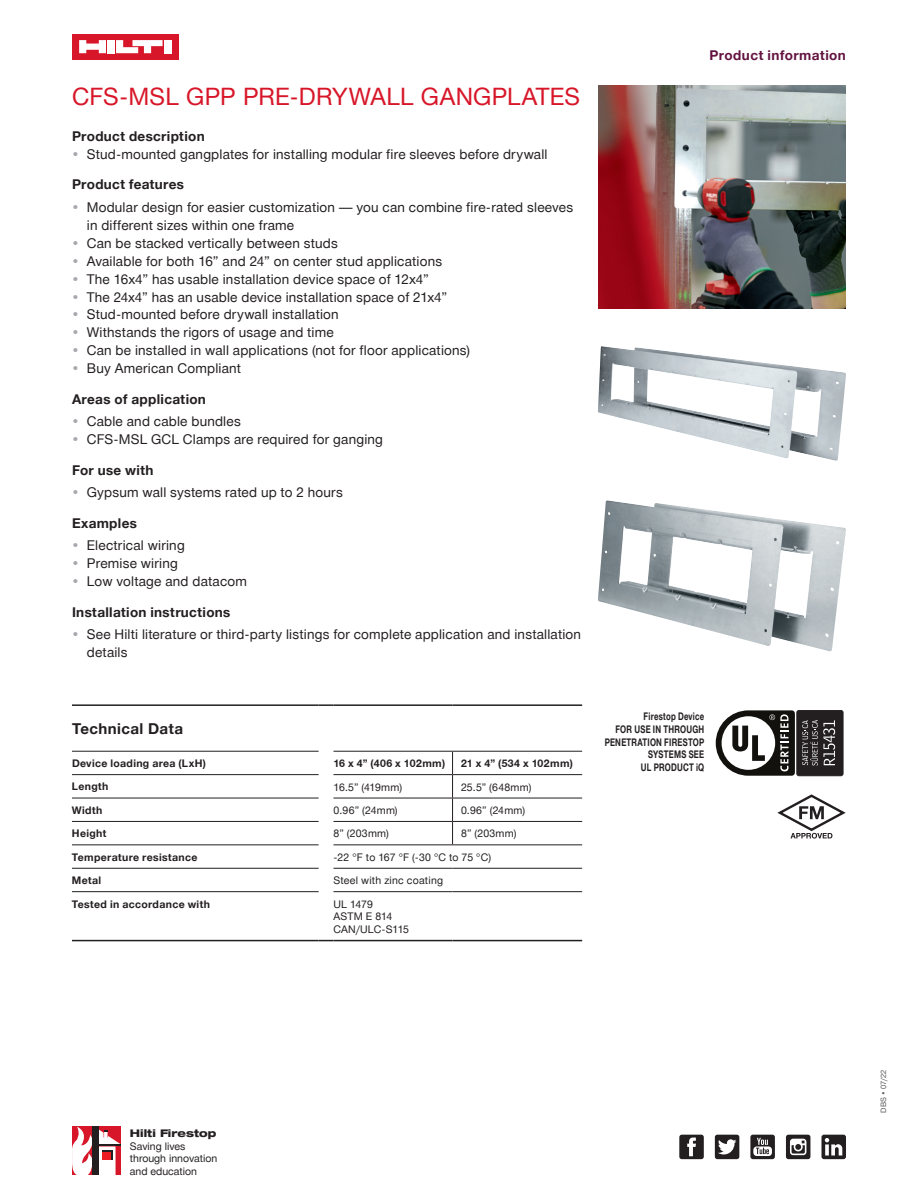
<style>
.page{position:relative;width:918px;height:1188px;background:#fff}
.page>*{position:absolute;margin:0;border:0;box-sizing:border-box;transform-origin:0 0}
.t1{font:24px "Hilti";letter-spacing:.01em;color:#d71729}
.t2{font:700 15px "Hilti";letter-spacing:.03em;color:#231f20}
.t3{font:13.5px/18px "Hilti";letter-spacing:.015em;color:#231f20}
.t4{font:700 13.5px "Hilti";letter-spacing:.025em;color:#231f20}
.t5{font:700 13.5px "Hilti";letter-spacing:.035em;color:#621340}
.t6{font:10.5px/12.6px "Hilti";letter-spacing:.005em;color:#231f20}
.t7{font:700 10.5px "Hilti";letter-spacing:.03em;color:#231f20}
.t8{font:700 10.5px/12.8px "Hilti";letter-spacing:.03em;color:#231f20;text-align:right;scale:.74 1}
.t9{font:800 expanded 10.5px "Hilti";color:#231f20}
.t10{font:7.5px "Hilti";letter-spacing:.025em;color:#57585a}
.s1{color:#a8a9ad}
</style>
<div class="page">
<hr style="left:99px;top:1144px;width:22px;height:2px;background:#231f20">
<svg style="left:72px;top:1127px;width:48px;height:48px"></svg>
<div style="left:72px;top:34px;width:106px;height:25px;background:#d71729"></div>
<div style="left:107px;top:40px;width:8px;height:13px;background:#fff"></div>
<div style="left:164px;top:40px;width:7px;height:13px;background:#fff"></div>
<svg style="left:79px;top:40px;width:27px;height:13px"></svg>
<svg style="left:116px;top:40px;width:47px;height:13px"></svg>
<svg style="left:750px;top:1135px;width:25px;height:24px"></svg>
<svg style="left:786px;top:1135px;width:24px;height:24px"></svg>
<svg style="left:715px;top:1135px;width:24px;height:24px"></svg>
<svg style="left:679px;top:1135px;width:25px;height:24px"></svg>
<svg style="left:822px;top:1135px;width:24px;height:24px"></svg>
<hr style="left:72px;top:751px;width:247px;height:1px;background:#231f20">
<hr style="left:333px;top:751px;width:120px;height:1px;background:#231f20">
<hr style="left:453px;top:751px;width:129px;height:1px;background:#231f20">
<hr style="left:72px;top:774px;width:247px;height:1px;background:#231f20">
<hr style="left:333px;top:774px;width:120px;height:1px;background:#231f20">
<hr style="left:453px;top:774px;width:129px;height:1px;background:#231f20">
<hr style="left:72px;top:798px;width:247px;height:1px;background:#231f20">
<hr style="left:333px;top:798px;width:120px;height:1px;background:#231f20">
<hr style="left:453px;top:798px;width:129px;height:1px;background:#231f20">
<hr style="left:72px;top:821px;width:247px;height:1px;background:#231f20">
<hr style="left:333px;top:821px;width:120px;height:1px;background:#231f20">
<hr style="left:453px;top:821px;width:129px;height:1px;background:#231f20">
<hr style="left:72px;top:844px;width:247px;height:1px;background:#231f20">
<hr style="left:333px;top:844px;width:120px;height:1px;background:#231f20">
<hr style="left:453px;top:844px;width:129px;height:1px;background:#231f20">
<hr style="left:72px;top:868px;width:247px;height:1px;background:#231f20">
<hr style="left:333px;top:868px;width:120px;height:1px;background:#231f20">
<hr style="left:453px;top:868px;width:129px;height:1px;background:#231f20">
<hr style="left:72px;top:891px;width:247px;height:1px;background:#231f20">
<hr style="left:333px;top:891px;width:120px;height:1px;background:#231f20">
<hr style="left:453px;top:891px;width:129px;height:1px;background:#231f20">
<hr style="left:72px;top:704px;width:247px;height:2px;background:#231f20">
<svg style="left:319px;top:704px;width:14px;height:2px"></svg>
<hr style="left:333px;top:704px;width:120px;height:2px;background:#231f20">
<hr style="left:453px;top:704px;width:129px;height:2px;background:#231f20">
<hr style="left:72px;top:940px;width:247px;height:1px;background:#231f20">
<svg style="left:319px;top:940px;width:14px;height:1px"></svg>
<hr style="left:333px;top:940px;width:120px;height:1px;background:#231f20">
<hr style="left:453px;top:940px;width:129px;height:1px;background:#231f20">
<svg style="left:452px;top:752px;width:1px;height:92px"></svg>
<svg style="left:777px;top:794px;width:69px;height:45px"></svg>
<img style="left:599px;top:86px;width:247px;height:223px">
<img style="left:598px;top:500px;width:248px;height:151px">
<img style="left:598px;top:346px;width:248px;height:115px">
<svg style="left:716px;top:710px;width:79px;height:66px"></svg>
<div style="left:797px;top:710px;width:46px;height:66px;background:#231f20;border-radius:2px"></div>
<div style="left:796px;top:710px;width:47px;height:66px;border:1px solid #231f20;border-radius:2px"></div>
<svg style="left:802px;top:720px;width:33px;height:45px"></svg>
<h1 class="t1" style="left:72px;top:79px;width:510px">CFS-MSL GPP PRE-DRYWALL GANGPLATES</h1>
<p class="t4" style="left:72px;top:126px;width:134px">Product description</p>
<p class="t3" style="left:72px;top:144px;width:477px"><span class="s1">•</span> Stud-mounted gangplates for installing modular fire sleeves before drywall</p>
<p class="t4" style="left:72px;top:175px;width:114px">Product features</p>
<p class="t3" style="left:87px;top:197px;width:488px;text-indent:-15px"><span class="s1">•</span> Modular design for easier customization — you can combine fire-rated sleeves in different sizes within one frame</p>
<p class="t3" style="left:72px;top:233px;width:267px"><span class="s1">•</span> Can be stacked vertically between studs</p>
<p class="t3" style="left:72px;top:251px;width:372px"><span class="s1">•</span> Available for both 16” and 24” on center stud applications</p>
<p class="t3" style="left:72px;top:269px;width:359px"><span class="s1">•</span> The 16x4” has usable installation device space of 12x4”</p>
<p class="t3" style="left:72px;top:287px;width:377px"><span class="s1">•</span> The 24x4” has an usable device installation space of 21x4”</p>
<p class="t3" style="left:72px;top:305px;width:268px"><span class="s1">•</span> Stud-mounted before drywall installation</p>
<p class="t3" style="left:72px;top:323px;width:263px"><span class="s1">•</span> Withstands the rigors of usage and time</p>
<p class="t3" style="left:72px;top:341px;width:400px"><span class="s1">•</span> Can be installed in wall applications (not for floor applications)</p>
<p class="t3" style="left:72px;top:359px;width:171px"><span class="s1">•</span> Buy American Compliant</p>
<p class="t4" style="left:72px;top:390px;width:136px">Areas of application</p>
<p class="t3" style="left:72px;top:412px;width:170px"><span class="s1">•</span> Cable and cable bundles</p>
<p class="t3" style="left:72px;top:430px;width:312px"><span class="s1">•</span> CFS-MSL GCL Clamps are required for ganging</p>
<p class="t4" style="left:72px;top:461px;width:83px">For use with</p>
<p class="t3" style="left:72px;top:483px;width:272px"><span class="s1">•</span> Gypsum wall systems rated up to 2 hours</p>
<p class="t4" style="left:72px;top:514px;width:67px">Examples</p>
<p class="t3" style="left:72px;top:536px;width:114px"><span class="s1">•</span> Electrical wiring</p>
<p class="t3" style="left:72px;top:554px;width:107px"><span class="s1">•</span> Premise wiring</p>
<p class="t3" style="left:72px;top:572px;width:177px"><span class="s1">•</span> Low voltage and datacom</p>
<p class="t4" style="left:72px;top:603px;width:160px">Installation instructions</p>
<p class="t3" style="left:87px;top:625px;width:496px;text-indent:-15px"><span class="s1">•</span> See Hilti literature or third-party listings for complete application and installation details</p>
<p class="t2" style="left:72px;top:718px;width:113px">Technical Data</p>
<p class="t7" style="left:72px;top:756px;width:135px">Device loading area (LxH)</p>
<p class="t7" style="left:333px;top:756px;width:113px">16 x 4” (406 x 102mm)</p>
<p class="t7" style="left:461px;top:756px;width:113px">21 x 4” (534 x 102mm)</p>
<p class="t7" style="left:72px;top:779px;width:38px">Length</p>
<p class="t6" style="left:333px;top:780px;width:70px">16.5” (419mm)</p>
<p class="t6" style="left:461px;top:780px;width:72px">25.5” (648mm)</p>
<p class="t7" style="left:72px;top:803px;width:32px">Width</p>
<p class="t6" style="left:333px;top:804px;width:66px">0.96” (24mm)</p>
<p class="t6" style="left:461px;top:804px;width:66px">0.96” (24mm)</p>
<p class="t7" style="left:72px;top:826px;width:36px">Height</p>
<p class="t6" style="left:333px;top:827px;width:57px">8” (203mm)</p>
<p class="t6" style="left:461px;top:827px;width:57px">8” (203mm)</p>
<p class="t7" style="left:72px;top:850px;width:127px">Temperature resistance</p>
<p class="t6" style="left:333px;top:851px;width:159px">-22 °F to 167 °F (-30 °C to 75 °C)</p>
<p class="t7" style="left:72px;top:873px;width:31px">Metal</p>
<p class="t6" style="left:333px;top:874px;width:111px">Steel with zinc coating</p>
<p class="t7" style="left:72px;top:896px;width:140px">Tested in accordance with</p>
<p class="t6" style="left:333px;top:897px;width:77px">UL 1479<br>ASTM E 814<br>CAN/ULC-S115</p>
<p class="t5" style="left:709px;top:45px;width:138px">Product information</p>
<p class="t8" style="left:605px;top:710px;width:136px">Firestop Device<br>FOR USE IN THROUGH<br>PENETRATION FIRESTOP<br>SYSTEMS SEE<br>UL PRODUCT iQ</p>
<p class="t9" style="left:130px;top:1126px;width:88px">Hilti Firestop</p>
<p class="t6" style="left:130px;top:1140px;width:89px">Saving lives through innovation and education</p>
<p class="t10" style="left:878px;top:1113px;width:45px;rotate:-90deg">DBS • 07/22</p>
</div>
